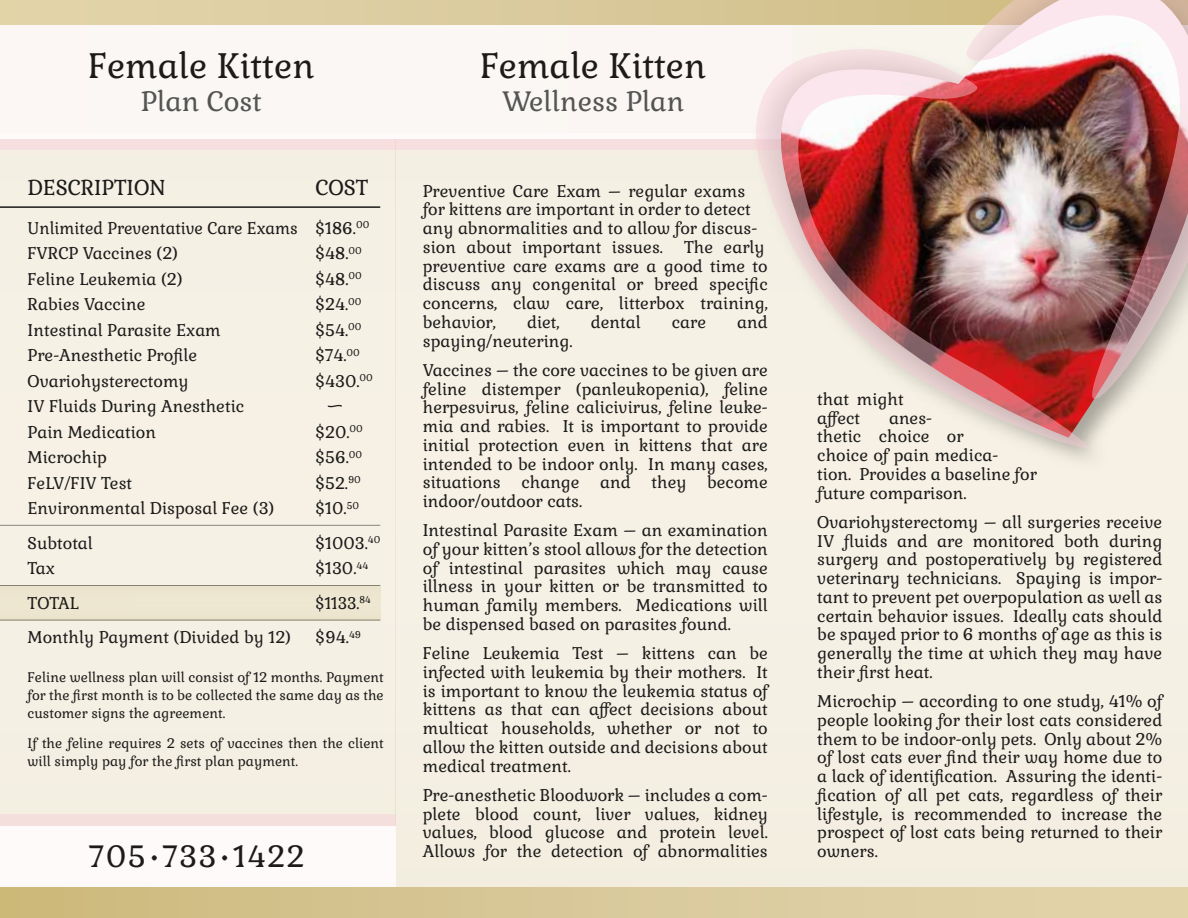
<style>
.page{position:relative;width:1188px;height:918px;background:#fff}
.page>*{position:absolute;margin:0;border:0;box-sizing:border-box;transform-origin:0 0}
.t1{font:34.5px "Gabriela";color:#1c1b1a}
.t2{font:30px "Gabriela";letter-spacing:.05em;color:#1c1b1a}
.t3{font:27.3px "Gabriela";color:#535454}
.t4{font:21px "Gabriela";color:#1c1b1a}
.t5{font:16.5px/18.8px "Gabriela";color:#1c1b1a}
.t6{font:16.5px "Gabriela";color:#1c1b1a;scale:.95 1}
.t7{font:16.5px "Gabriela";color:#1c1b1a;scale:2 1}
.t8{font:13.5px/18px "Gabriela";color:#1c1b1a;text-align:justify}
</style>
<div class="page">
<div style="left:396px;top:0;width:792px;height:918px;background:#f5f0e4"></div>
<div style="left:0;top:0;width:396px;height:918px;background:#f5f0e4"></div>
<div style="left:0;top:586px;width:380px;height:34px;background:#ede5d0"></div>
<svg style="left:0;top:0;width:753px;height:25px;background:#dccda0"></svg>
<div style="left:0;top:25px;width:792px;height:125px;background:#f6dfde"></div>
<div style="left:0;top:25px;width:1188px;height:114px;background:#fbf7f4"></div>
<div style="left:0;top:814px;width:396px;height:82px;background:#f5dfdd"></div>
<div style="left:0;top:826px;width:396px;height:70px;background:#fff"></div>
<img style="left:753px;top:0;width:374px;height:438px">
<img style="left:966px;top:0;width:222px;height:399px">
<img style="left:756px;top:49px;width:331px;height:399px">
<div style="left:0;top:888px;width:1188px;height:30px;background:linear-gradient(to right,#cdba7e,#e4d6b0)"></div>
<hr style="left:0;top:206px;width:380px;height:2px;background:#1c1b1a">
<hr style="left:0;top:525px;width:380px;height:1px;background:#1c1b1a">
<hr style="left:0;top:585px;width:380px;height:1px;background:#1c1b1a">
<hr style="left:0;top:620px;width:380px;height:1px;background:#1c1b1a">
<h1 class="t1" style="left:88px;top:44px;width:228px">Female Kitten</h1>
<h3 class="t3" style="left:141px;top:84px;width:123px">Plan Cost</h3>
<p class="t4" style="left:28px;top:174px;width:140px">DESCRIPTION</p>
<p class="t4" style="left:316px;top:174px;width:54px">COST</p>
<p class="t5" style="left:28px;top:215px;width:343px;line-height:25.5px">Unlimited Preventative Care Exams $186.<sup>00<br></sup>FVRCP Vaccines (2)</p>
<p class="t5" style="left:316px;top:244px;width:48px">$48.<sup>00</sup></p>
<p class="t5" style="left:28px;top:270px;width:157px">Feline Leukemia (2)</p>
<p class="t5" style="left:316px;top:270px;width:48px">$48.<sup>00</sup></p>
<p class="t5" style="left:28px;top:295px;width:119px">Rabies Vaccine</p>
<p class="t5" style="left:316px;top:295px;width:47px">$24.<sup>00</sup></p>
<p class="t5" style="left:28px;top:321px;width:195px">Intestinal Parasite Exam</p>
<p class="t5" style="left:316px;top:321px;width:47px">$54.<sup>00</sup></p>
<p class="t5" style="left:28px;top:346px;width:171px">Pre-Anesthetic Profile</p>
<p class="t5" style="left:316px;top:346px;width:46px">$74.<sup>00</sup></p>
<p class="t5" style="left:28px;top:372px;width:163px">Ovariohysterectomy</p>
<p class="t5" style="left:316px;top:372px;width:59px">$430.<sup>00</sup></p>
<p class="t5" style="left:28px;top:397px;width:218px">IV Fluids During Anesthetic</p>
<p class="t7" style="left:325px;top:396px;width:12px">~</p>
<p class="t5" style="left:28px;top:423px;width:130px">Pain Medication</p>
<p class="t5" style="left:316px;top:423px;width:49px">$20.<sup>00</sup></p>
<p class="t5" style="left:28px;top:448px;width:81px">Microchip</p>
<p class="t5" style="left:316px;top:448px;width:48px">$56.<sup>00</sup></p>
<p class="t5" style="left:28px;top:474px;width:106px">FeLV/FIV Test</p>
<p class="t5" style="left:316px;top:474px;width:47px">$52.<sup>90</sup></p>
<p class="t5" style="left:28px;top:499px;width:248px">Environmental Disposal Fee (3)</p>
<p class="t5" style="left:316px;top:499px;width:45px">$10.<sup>50</sup></p>
<p class="t5" style="left:28px;top:534px;width:67px">Subtotal</p>
<p class="t5" style="left:316px;top:534px;width:66px">$1003.<sup>40</sup></p>
<p class="t5" style="left:28px;top:559px;width:29px">Tax</p>
<p class="t5" style="left:316px;top:559px;width:54px">$130.<sup>44</sup></p>
<p class="t5" style="left:28px;top:594px;width:53px">TOTAL</p>
<p class="t6" style="left:316px;top:593px;width:59px">$1133.<sup>84</sup></p>
<p class="t5" style="left:28px;top:628px;width:265px">Monthly Payment (Divided by 12)</p>
<p class="t5" style="left:316px;top:628px;width:47px">$94.<sup>49</sup></p>
<p class="t8" style="left:28px;top:669px;width:358px">Feline wellness plan will consist of 12 months. Payment for the first month is to be collected the same day as the customer signs the agreement.</p>
<p class="t8" style="left:28px;top:735px;width:358px">If the feline requires 2 sets of vaccines then the client will simply pay for the first plan payment.</p>
<h2 class="t2" style="left:89px;top:837px;width:217px">705•733•1422</h2>
<h1 class="t1" style="left:480px;top:44px;width:228px">Female Kitten</h1>
<h3 class="t3" style="left:502px;top:84px;width:184px">Wellness Plan</h3>
<p class="t5" style="left:423px;top:182px;width:336px">Preventive Care Exam – regular exams for kittens are important in order to detect any abnormalities and to allow for discus&shy;sion about important issues.</p>
<p class="t5" style="left:423px;top:238px;width:347px;text-indent:261px">The early preventive care exams are a good time to discuss any congenital or breed specific concerns, claw care, litterbox training, behavior,</p>
<p class="t5" style="left:527px;top:313px;width:34px">diet,</p>
<p class="t5" style="left:591px;top:313px;width:51px">dental</p>
<p class="t5" style="left:672px;top:313px;width:36px">care</p>
<p class="t5" style="left:737px;top:313px;width:32px">and</p>
<p class="t5" style="left:423px;top:326px;width:347px;line-height:29.2px">spaying/neutering.<br>Vaccines – the core vaccines to be given are</p>
<p class="t5" style="left:423px;top:379px;width:347px;text-align:justify">feline distemper (panleukopenia), feline herpesvirus, feline calicivirus, feline leuke&shy;mia and rabies. It is important to provide initial protection even in kittens that are intended to be indoor only. In many cases, situations</p>
<p class="t5" style="left:521px;top:473px;width:60px">change</p>
<p class="t5" style="left:600px;top:473px;width:32px">and</p>
<p class="t5" style="left:652px;top:473px;width:36px">they</p>
<p class="t5" style="left:707px;top:473px;width:62px">become</p>
<p class="t5" style="left:423px;top:487px;width:346px;line-height:29.2px">indoor/outdoor cats.<br>Intestinal Parasite Exam – an examination</p>
<p class="t5" style="left:423px;top:540px;width:347px;text-align:justify">of your kitten’s stool allows for the detection of intestinal parasites which may cause illness in your kitten or be transmitted to human family members. Medications will be dispensed based on parasites found.</p>
<p class="t5" style="left:423px;top:644px;width:347px;text-align:justify">Feline Leukemia Test – kittens can be infected with leukemia by their mothers. It is important to know the leukemia status of kittens as that can affect decisions about multicat households, whether or not to allow the kitten outside and decisions about medical treatment.</p>
<p class="t5" style="left:423px;top:786px;width:347px;text-align:justify">Pre-anesthetic Bloodwork – includes a com&shy;plete blood count, liver values, kidney values, blood glucose and protein level.<br>Allows for the detection of abnormalities</p>
<p class="t5" style="left:817px;top:390px;width:88px">that might affect</p>
<p class="t5" style="left:817px;top:409px;width:221px;text-indent:72px">anes-<br>thetic choice or<br>choice of pain medica-<br>tion. Provides a baseline for future comparison.</p>
<p class="t5" style="left:817px;top:513px;width:347px;text-align:justify">Ovariohysterectomy – all surgeries receive IV fluids and are monitored both during surgery and postoperatively by registered veterinary technicians. Spaying is impor&shy;tant to prevent pet overpopulation as well as certain behavior issues. Ideally cats should be spayed prior to 6 months of age as this is generally the time at which they may have their first heat.</p>
<p class="t5" style="left:817px;top:692px;width:347px;text-align:justify">Microchip – according to one study, 41% of people looking for their lost cats considered them to be indoor-only pets. Only about 2% of lost cats ever find their way home due to a lack of identification. Assuring the identi&shy;fication of all pet cats, regardless of their lifestyle, is recommended to increase the prospect of lost cats being returned to their owners.</p>
</div>
